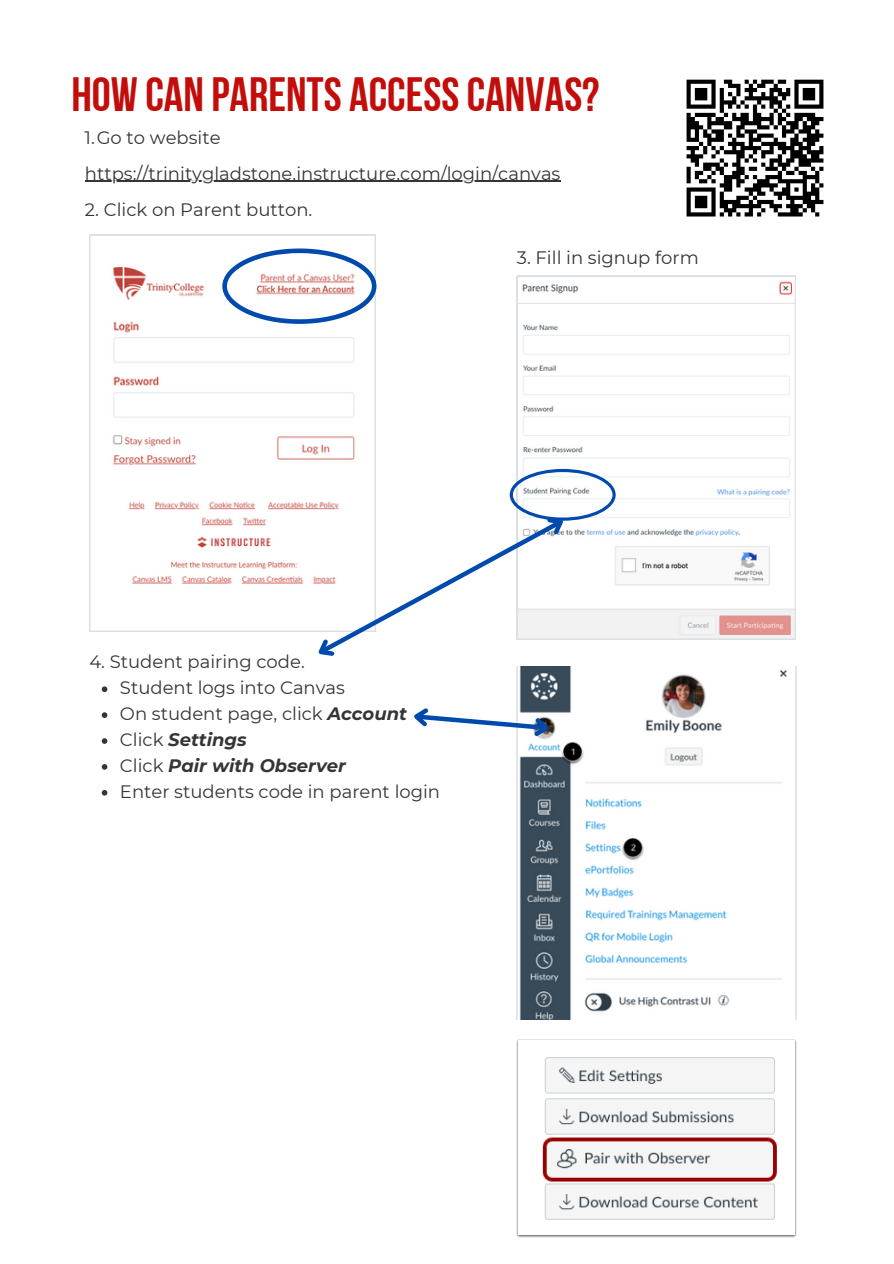
<style>
.page{position:relative;width:894px;height:1264px;background:#fff}
.page>*{position:absolute;margin:0;border:0;box-sizing:border-box;transform-origin:0 0}
.t1{font:48px "Bebas Neue Cyrillic";color:#c20d0b}
.t2{font:18px "Montserrat";color:#353537}
.t3{font:italic 700 18px "Montserrat";color:#353537}
.s1{font-weight:700;font-style:italic}
.s2{font-weight:400;font-style:normal}
</style>
<div class="page">
<svg style="left:686px;top:79px;width:138px;height:138px"></svg>
<svg style="left:89px;top:235px;width:286px;height:396px"></svg>
<svg style="left:222px;top:248px;width:154px;height:76px"></svg>
<svg style="left:516px;top:276px;width:279px;height:363px"></svg>
<img style="left:516px;top:667px;width:271px;height:352px">
<img style="left:516px;top:1039px;width:279px;height:198px">
<svg style="left:102px;top:686px;width:5px;height:6px"></svg>
<svg style="left:102px;top:712px;width:5px;height:6px"></svg>
<svg style="left:102px;top:738px;width:5px;height:5px"></svg>
<svg style="left:102px;top:764px;width:5px;height:5px"></svg>
<svg style="left:102px;top:790px;width:5px;height:5px"></svg>
<svg style="left:308px;top:469px;width:307px;height:198px"></svg>
<svg style="left:414px;top:703px;width:140px;height:38px"></svg>
<hr style="left:85px;top:181px;width:475px;height:1px;background:#353537">
<p class="t1" style="left:71px;top:75px;width:529px">HOW CAN PARENTS ACCESSCANVAS?</p>
<p class="t2" style="left:84px;top:126px;width:137px">1.Go to website</p>
<p class="t2" style="left:85px;top:162px;width:477px">https://trinitygladstone.instructure.com/login/canvas</p>
<p class="t2" style="left:85px;top:198px;width:229px">2. Click on Parent button.</p>
<p class="t2" style="left:516px;top:246px;width:183px">3. Fill in signup form</p>
<p class="t2" style="left:89px;top:651px;width:217px">4. Student pairing code.</p>
<p class="t2" style="left:120px;top:677px;width:226px">Student logs into Canvas</p>
<p class="t2" style="left:120px;top:702px;width:288px">On student page, click <span class="s1">Account</span></p>
<p class="t3" style="left:120px;top:728px;width:128px"><span class="s2">Click</span> Settings</p>
<p class="t3" style="left:120px;top:754px;width:227px"><span class="s2">Click</span> Pair with Observer</p>
<p class="t2" style="left:120px;top:780px;width:321px">Enter students code in parent login</p>
</div>
